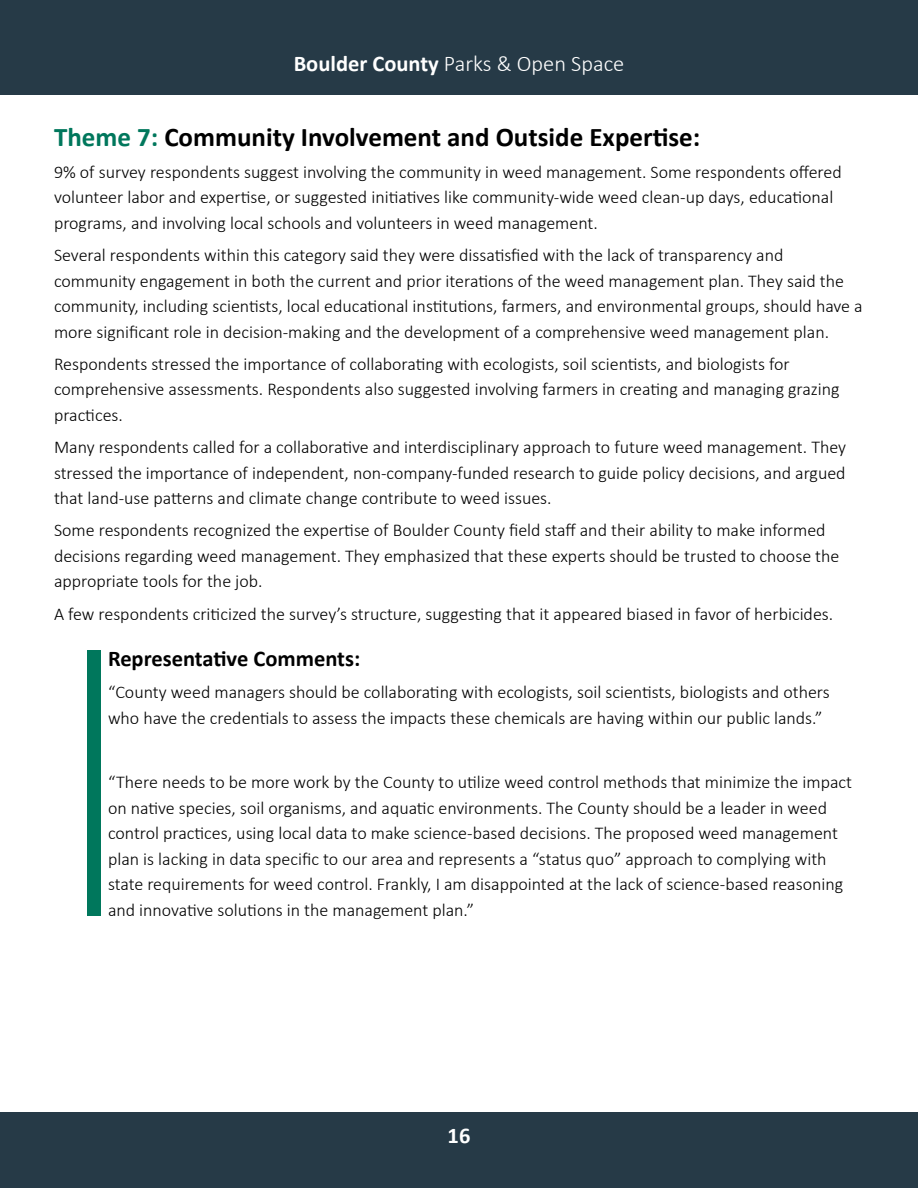
<style>
.page{position:relative;width:918px;height:1188px;background:#fff}
.page>*{position:absolute;margin:0;border:0;box-sizing:border-box;transform-origin:0 0}
.t1{font:700 27px "Calibri";color:#000}
.t2{font:300 22.5px "Calibri";color:#fff}
.t3{font:700 22.5px "Calibri";color:#000}
.t4{font:700 22.5px "Calibri";color:#fff}
.t5{font:300 18px/25.5px "Calibri";color:#000}
.s1{font-weight:700}
.s2{color:#00775c}
</style>
<div class="page">
<div style="left:0;top:1112px;width:918px;height:76px;background:#263a47"></div>
<div style="left:0;top:0;width:918px;height:94px;background:#263a47"></div>
<div style="left:87px;top:650px;width:14px;height:266px;background:#00775c"></div>
<p class="t2" style="left:294px;top:49px;width:332px"><span class="s1">Boulder County</span> Parks &amp; Open Space</p>
<p class="t1" style="left:54px;top:117px;width:648px"><span class="s2">Theme 7:</span> Community Involvement and Outside Expertise:</p>
<p class="t5" style="left:54px;top:159px;width:789px">9% of survey respondents suggest involving the community in weed management. Some respondents offered volunteer labor and expertise, or suggested initiatives like community-wide weed clean-up days, educational programs, and involving local schools and volunteers in weed management.</p>
<p class="t5" style="left:54px;top:242px;width:810px">Several respondents within this category said they were dissatisfied with the lack of transparency and community engagement in both the current and prior iterations of the weed management plan. They said the community, including scientists, local educational institutions, farmers, and environmental groups, should have a more significant role in decision-making and the development of a comprehensive weed management plan.</p>
<p class="t5" style="left:54px;top:351px;width:787px">Respondents stressed the importance of collaborating with ecologists, soil scientists, and biologists for comprehensive assessments. Respondents also suggested involving farmers in creating and managing grazing practices.</p>
<p class="t5" style="left:54px;top:434px;width:794px;text-align:justify">Many respondents called for a collaborative and interdisciplinary approach to future weed management. They stressed the importance of independent, non-company-funded research to guide policy decisions, and argued that land-use patterns and climate change contribute to weed issues.</p>
<p class="t5" style="left:54px;top:517px;width:787px">Some respondents recognized the expertise of Boulder County field staff and their ability to make informed decisions regarding weed management. They emphasized that these experts should be trusted to choose the appropriate tools for the job.</p>
<p class="t5" style="left:54px;top:601px;width:781px">A few respondents criticized the survey’s structure, suggesting that it appeared biased in favor of herbicides.</p>
<h3 class="t3" style="left:108px;top:642px;width:254px">Representative Comments:</h3>
<p class="t5" style="left:108px;top:679px;width:723px">“County weed managers should be collaborating with ecologists, soil scientists, biologists and others who have the credentials to assess the impacts these chemicals are having within our public lands.”</p>
<p class="t5" style="left:108px;top:769px;width:746px">“There needs to be more work by the County to utilize weed control methods that minimize the impact on native species, soil organisms, and aquatic environments. The County should be a leader in weed control practices, using local data to make science-based decisions. The proposed weed management plan is lacking in data specific to our area and represents a “status quo” approach to complying with state requirements for weed control. Frankly, I am disappointed at the lack of science-based reasoning and innovative solutions in the management plan.”</p>
<p class="t4" style="left:448px;top:1120px;width:24px">16</p>
</div>
